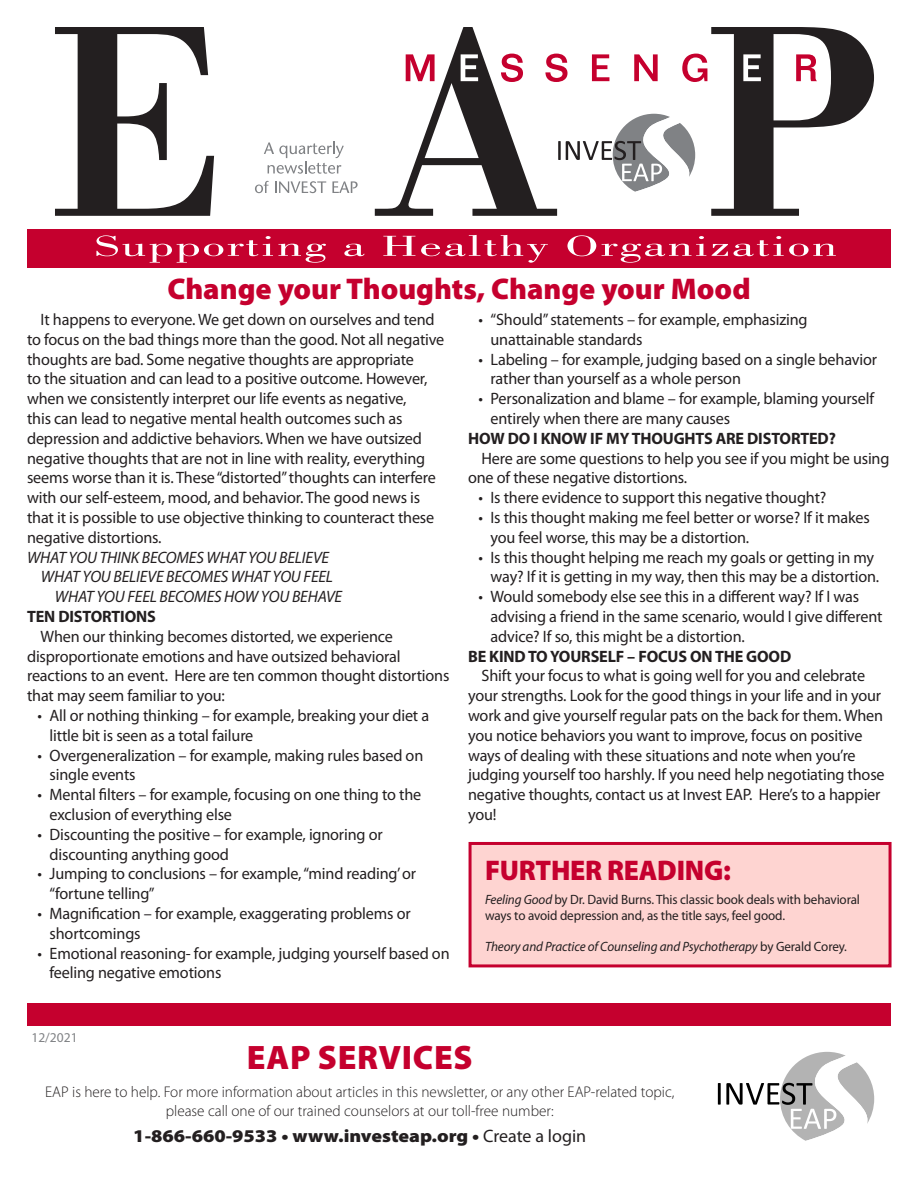
<style>
.page{position:relative;width:918px;height:1188px;background:#fff}
.page>*{position:absolute;margin:0;border:0;box-sizing:border-box;transform-origin:0 0}
.t1{font:900 34.05px "Myriad Pro";letter-spacing:.02em;color:#c5002e}
.Subtitle{font:900 30px "Myriad Pro";color:#c5002e}
.t2{font:900 28.5px "Myriad Pro";letter-spacing:-.01em;color:#c5002e}
.t3{font:900 18px "Myriad Pro";color:#231f20;scale:1.1 1}
.t4{font:16.5px/19.8px "Myriad Pro";letter-spacing:-.01em;color:#231f20}
.t5{font:italic 16.5px "Myriad Pro";letter-spacing:-.01em;color:#231f20}
.t6{font:700 16.5px "Myriad Pro";letter-spacing:-.01em;color:#231f20}
.t7{font:300 15.45px/18.6px "Myriad Pro";color:#231f20;text-align:center}
.t8{font:13.5px/16.2px "Myriad Pro";letter-spacing:-.01em;color:#231f20}
.t9{font:italic 13.5px "Myriad Pro";letter-spacing:-.01em;color:#231f20}
.t10{font:13.5px "Myriad Pro";color:#808285}
.s1{font-style:italic}
.s2{font-style:normal}
.s3{font-weight:400}
</style>
<div class="page">
<svg style="left:55px;top:27px;width:159px;height:189px"></svg>
<svg style="left:264px;top:142px;width:80px;height:32px"></svg>
<svg style="left:255px;top:181px;width:14px;height:12px"></svg>
<svg style="left:275px;top:181px;width:51px;height:12px"></svg>
<svg style="left:332px;top:181px;width:26px;height:12px"></svg>
<div style="left:27px;top:229px;width:864px;height:39px;background:#c5002e"></div>
<svg style="left:96px;top:235px;width:230px;height:28px"></svg>
<svg style="left:344px;top:244px;width:21px;height:12px"></svg>
<svg style="left:383px;top:236px;width:32px;height:20px"></svg>
<svg style="left:421px;top:235px;width:127px;height:28px"></svg>
<svg style="left:567px;top:235px;width:29px;height:21px"></svg>
<svg style="left:602px;top:236px;width:104px;height:27px"></svg>
<svg style="left:712px;top:244px;width:16px;height:12px"></svg>
<svg style="left:734px;top:236px;width:102px;height:20px"></svg>
<svg style="left:375px;top:27px;width:499px;height:189px"></svg>
<div style="left:27px;top:1003px;width:864px;height:23px;background:#c5002e"></div>
<svg style="left:718px;top:1052px;width:156px;height:89px"></svg>
<div style="left:470px;top:843px;width:420px;height:123px;background:#fed4d1"></div>
<div style="left:469px;top:842px;width:423px;height:125px;border:3px solid #c5002e"></div>
<p class="Subtitle" style="left:167px;top:269px;width:585px">Change your Thoughts, Change your Mood</p>
<p class="t4" style="left:27px;top:309px;width:419px;text-indent:14px">It happens to everyone. We get down on ourselves and tend to focus on the bad things more than the good. Not all negative thoughts are bad. Some negative thoughts are appropriate<br>to the situation and can lead to a positive outcome. However, when we consistently interpret our life events as negative,<br>this can lead to negative mental health outcomes such as depression and addictive behaviors. When we have outsized negative thoughts that are not in line with reality, everything seems worse than it is. These “distorted” thoughts can interfere with our self-esteem, mood, and behavior. The good news is that it is possible to use objective thinking to counteract these negative distortions.</p>
<p class="t5" style="left:27px;top:547px;width:304px">WHAT YOU THINK BECOMES WHAT YOU BELIEVE</p>
<p class="t5" style="left:41px;top:567px;width:294px">WHAT YOU BELIEVE BECOMES WHAT YOU FEEL</p>
<p class="t5" style="left:55px;top:587px;width:289px">WHAT YOU FEEL BECOMES HOW YOU BEHAVE</p>
<p class="t6" style="left:27px;top:606px;width:130px">TEN DISTORTIONS</p>
<p class="t4" style="left:27px;top:626px;width:424px;text-indent:14px">When our thinking becomes distorted, we experience disproportionate emotions and have outsized behavioral reactions to an event. Here are ten common thought distortions that may seem familiar to you:</p>
<p class="t4" style="left:50px;top:705px;width:381px;text-indent:-12px">• All or nothing thinking – for example, breaking your diet a little bit is seen as a total failure</p>
<p class="t4" style="left:50px;top:745px;width:375px;text-indent:-12px">• Overgeneralization – for example, making rules based on single events</p>
<p class="t4" style="left:50px;top:785px;width:373px;text-indent:-12px">• Mental filters – for example, focusing on one thing to the exclusion of everything else</p>
<p class="t4" style="left:50px;top:824px;width:335px;text-indent:-12px">• Discounting the positive – for example, ignoring or discounting anything good</p>
<p class="t4" style="left:50px;top:864px;width:368px;text-indent:-12px">• Jumping to conclusions – for example, “mind reading’ or “fortune telling”</p>
<p class="t4" style="left:50px;top:903px;width:363px;text-indent:-12px">• Magnification – for example, exaggerating problems or shortcomings</p>
<p class="t4" style="left:50px;top:943px;width:402px;text-indent:-12px">• Emotional reasoning- for example, judging yourself based on feeling negative emotions</p>
<p class="t4" style="left:491px;top:309px;width:319px;text-indent:-12px">• “Should” statements – for example, emphasizing unattainable standards</p>
<p class="t4" style="left:491px;top:349px;width:388px;text-indent:-12px">• Labeling – for example, judging based on a single behavior rather than yourself as a whole person</p>
<p class="t4" style="left:491px;top:389px;width:385px;text-indent:-12px">• Personalization and blame – for example, blaming yourself entirely when there are many causes</p>
<p class="t6" style="left:468px;top:428px;width:369px">HOW DO I KNOW IF MY THOUGHTS ARE DISTORTED?</p>
<p class="t4" style="left:468px;top:448px;width:423px;text-indent:14px">Here are some questions to help you see if you might be using one of these negative distortions.</p>
<p class="t4" style="left:479px;top:488px;width:349px">• Is there evidence to support this negative thought?</p>
<p class="t4" style="left:491px;top:507px;width:381px;text-indent:-12px">• Is this thought making me feel better or worse? If it makes you feel worse, this may be a distortion.</p>
<p class="t4" style="left:491px;top:547px;width:390px;text-indent:-12px">• Is this thought helping me reach my goals or getting in my way? If it is getting in my way, then this may be a distortion.</p>
<p class="t4" style="left:491px;top:587px;width:393px;text-indent:-12px">• Would somebody else see this in a different way? If I was advising a friend in the same scenario, would I give different advice? If so, this might be a distortion.</p>
<p class="t6" style="left:468px;top:645px;width:325px">BE KIND TO YOURSELF – FOCUS ON THE GOOD</p>
<p class="t4" style="left:468px;top:666px;width:418px;text-indent:14px">Shift your focus to what is going well for you and celebrate your strengths. Look for the good things in your life and in your work and give yourself regular pats on the back for them. When you notice behaviors you want to improve, focus on positive ways of dealing with these situations and note when you’re judging yourself too harshly. If you need help negotiating those negative thoughts, contact us at Invest EAP. Here’s to a happier you!</p>
<p class="t2" style="left:485px;top:851px;width:247px">FURTHER READING:</p>
<p class="t8" style="left:485px;top:891px;width:377px"><span class="s1">Feeling Good</span> by Dr. David Burns. This classic book deals with behavioral ways to avoid depression and, as the title says, feel good.</p>
<p class="t9" style="left:485px;top:938px;width:363px">Theory and Practice of Counseling and Psychotherapy <span class="s2">by Gerald Corey.</span></p>
<p class="t10" style="left:31px;top:1029px;width:48px">12/2021</p>
<p class="t1" style="left:247px;top:1035px;width:227px">EAP SERVICES</p>
<p class="t7" style="left:45px;top:1082px;width:631px">EAP is here to help. For more information about articles in this newsletter, or any other EAP-related topic, please call one of our trained counselors at our toll-free number:</p>
<p class="t3" style="left:133px;top:1124px;width:413px">1-866-660-9533 • www.investeap.org • <span class="s3">Create a login</span></p>
</div>
